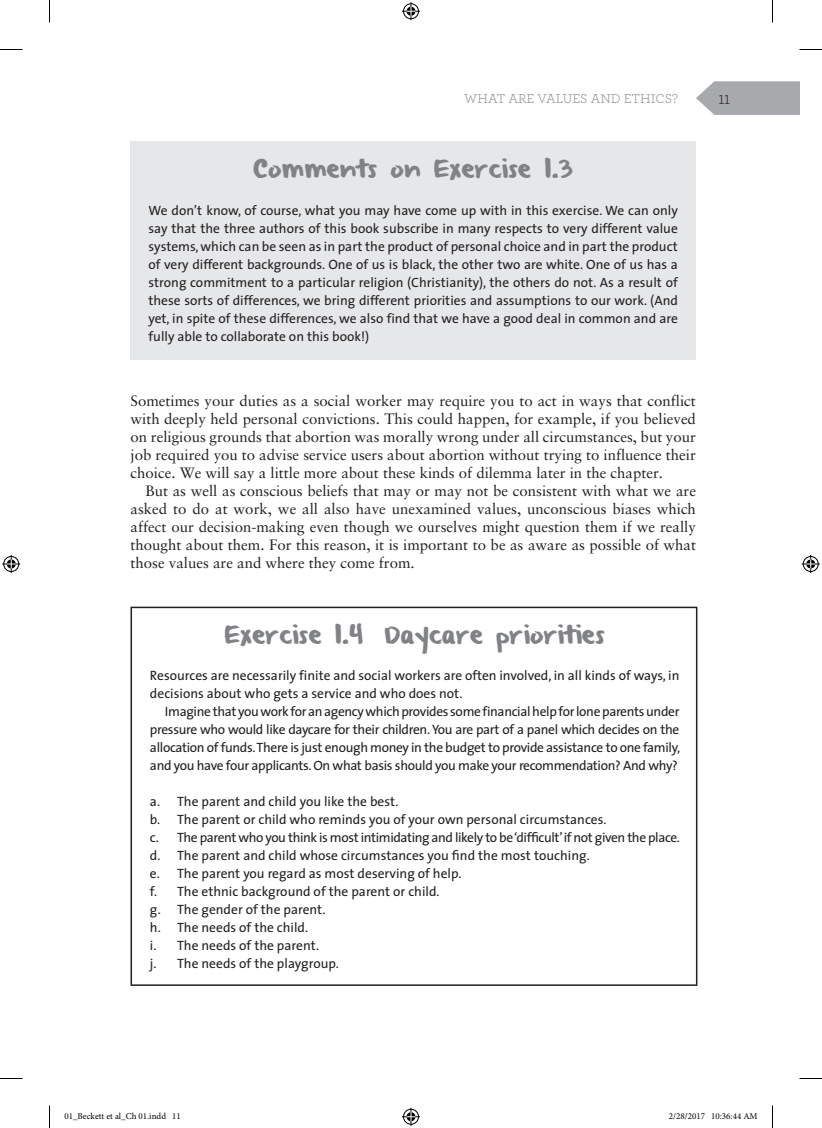
<style>
.page{position:relative;width:822px;height:1128px;background:#fff}
.page>*{position:absolute;margin:0;border:0;box-sizing:border-box;transform-origin:0 0}
.BX2_T{font:21px "From Where You Are";color:#808285}
.BX3_T{font:21px "From Where You Are";color:#808285}
.TEXT_IND{font:15px/18px "Sabon LT Std";color:#231f20;text-align:justify}
.BX3_TEXT{font:13.5px/18px "The Sans";color:#231f20;text-align:justify}
.BX2_LL{font:13.5px "The Sans";color:#231f20}
.BX2_TEXT_IND{font:13.5px/18px "The Sans";letter-spacing:-.025em;color:#231f20;text-align:justify}
.BX2_TEXT{font:13.5px/18px "The Sans";color:#231f20}
.BX2_LL-2{font:13.5px "The Sans";letter-spacing:-.03em;color:#231f20}
.t1{font:13.5px "Archer";color:#939598}
.t2{font:13.5px "Archer";color:#231f20}
.t3{font:9px "Minion Pro";color:#000}
</style>
<div class="page">
<svg style="left:696px;top:81px;width:103px;height:34px;background:#b0b1b5"></svg>
<div style="left:130px;top:141px;width:566px;height:218px;background:#e6e7e9"></div>
<div style="left:130px;top:607px;width:567px;height:379px;border:2px solid #231f20"></div>
<svg style="left:0;top:49px;width:22px;height:1px"></svg>
<svg style="left:799px;top:49px;width:23px;height:1px"></svg>
<svg style="left:0;top:1078px;width:22px;height:1px"></svg>
<svg style="left:799px;top:1078px;width:23px;height:1px"></svg>
<svg style="left:49px;top:0;width:1px;height:22px"></svg>
<svg style="left:49px;top:1105px;width:1px;height:23px"></svg>
<svg style="left:772px;top:0;width:1px;height:22px"></svg>
<svg style="left:772px;top:1105px;width:1px;height:23px"></svg>
<svg style="left:402px;top:2px;width:18px;height:18px"></svg>
<svg style="left:402px;top:1108px;width:18px;height:18px"></svg>
<svg style="left:2px;top:555px;width:18px;height:18px"></svg>
<svg style="left:802px;top:555px;width:18px;height:18px"></svg>
<p class="t1" style="left:464px;top:89px;width:215px">WHAT ARE VALUES AND ETHICS?</p>
<p class="t2" style="left:719px;top:90px;width:13px">11</p>
<p class="BX3_T" style="left:253px;top:158px;width:321px">Comments on Exercise 1.3</p>
<p class="BX3_TEXT" style="left:148px;top:201px;width:531px">We don’t know, of course, what you may have come up with in this exercise. We can only say that the three authors of this book subscribe in many respects to very different value systems, which can be seen as in part the product of personal choice and in part the product of very different backgrounds. One of us is black, the other two are white. One of us has a strong commitment to a particular religion (Christianity), the others do not. As a result of these sorts of differences, we bring different priorities and assumptions to our work. (And yet, in spite of these differences, we also find that we have a good deal in common and are fully able to collaborate on this book!)</p>
<p class="TEXT_IND" style="left:130px;top:391px;width:567px">Sometimes your duties as a social worker may require you to act in ways that conflict with deeply held personal convictions. This could happen, for example, if you believed on religious grounds that abortion was morally wrong under all circumstances, but your job required you to advise service users about abortion without trying to influence their choice. We will say a little more about these kinds of dilemma later in the chapter.</p>
<p class="TEXT_IND" style="left:130px;top:481px;width:567px;text-indent:15px">But as well as conscious beliefs that may or may not be consistent with what we are asked to do at work, we all also have unexamined values, unconscious biases which affect our decision-making even though we ourselves might question them if we really thought about them. For this reason, it is important to be as aware as possible of what those values are and where they come from.</p>
<p class="BX2_T" style="left:224px;top:624px;width:383px">Exercise 1.4 Daycare priorities</p>
<p class="BX2_TEXT" style="left:150px;top:666px;width:531px">Resources are necessarily finite and social workers are often involved, in all kinds of ways, in decisions about who gets a service and who does not.</p>
<p class="BX2_TEXT_IND" style="left:150px;top:702px;width:532px;text-indent:15px">Imagine that you work for an agency which provides some financial help for lone parents under pressure who would like daycare for their children. You are part of a panel which decides on the allocation of funds. There is just enough money in the budget to provide assistance to one family, and you have four applicants. On what basis should you make your recommendation? And why?</p>
<p class="BX2_LL" style="left:150px;top:790px;width:250px">a. The parent and child you like the best.</p>
<p class="BX2_LL" style="left:150px;top:808px;width:458px">b. The parent or child who reminds you of your own personal circumstances.</p>
<p class="BX2_LL-2" style="left:150px;top:826px;width:531px">c. The parent who you think is most intimidating and likely to be ‘difficult’ if not given the place.</p>
<p class="BX2_LL" style="left:150px;top:844px;width:441px">d. The parent and child whose circumstances you find the most touching.</p>
<p class="BX2_LL" style="left:150px;top:862px;width:313px">e. The parent you regard as most deserving of help.</p>
<p class="BX2_LL" style="left:150px;top:880px;width:291px">f. The ethnic background of the parent or child.</p>
<p class="BX2_LL" style="left:150px;top:898px;width:177px">g. The gender of the parent.</p>
<p class="BX2_LL" style="left:150px;top:916px;width:160px">h. The needs of the child.</p>
<p class="BX2_LL" style="left:150px;top:934px;width:171px">i. The needs of the parent.</p>
<p class="BX2_LL" style="left:150px;top:952px;width:190px">j. The needs of the playgroup.</p>
<p class="t3" style="left:64px;top:1110px;width:118px">01_Beckett et al_Ch 01.indd 11</p>
<p class="t3" style="left:669px;top:1110px;width:90px">2/28/2017 10:36:44 AM</p>
</div>
